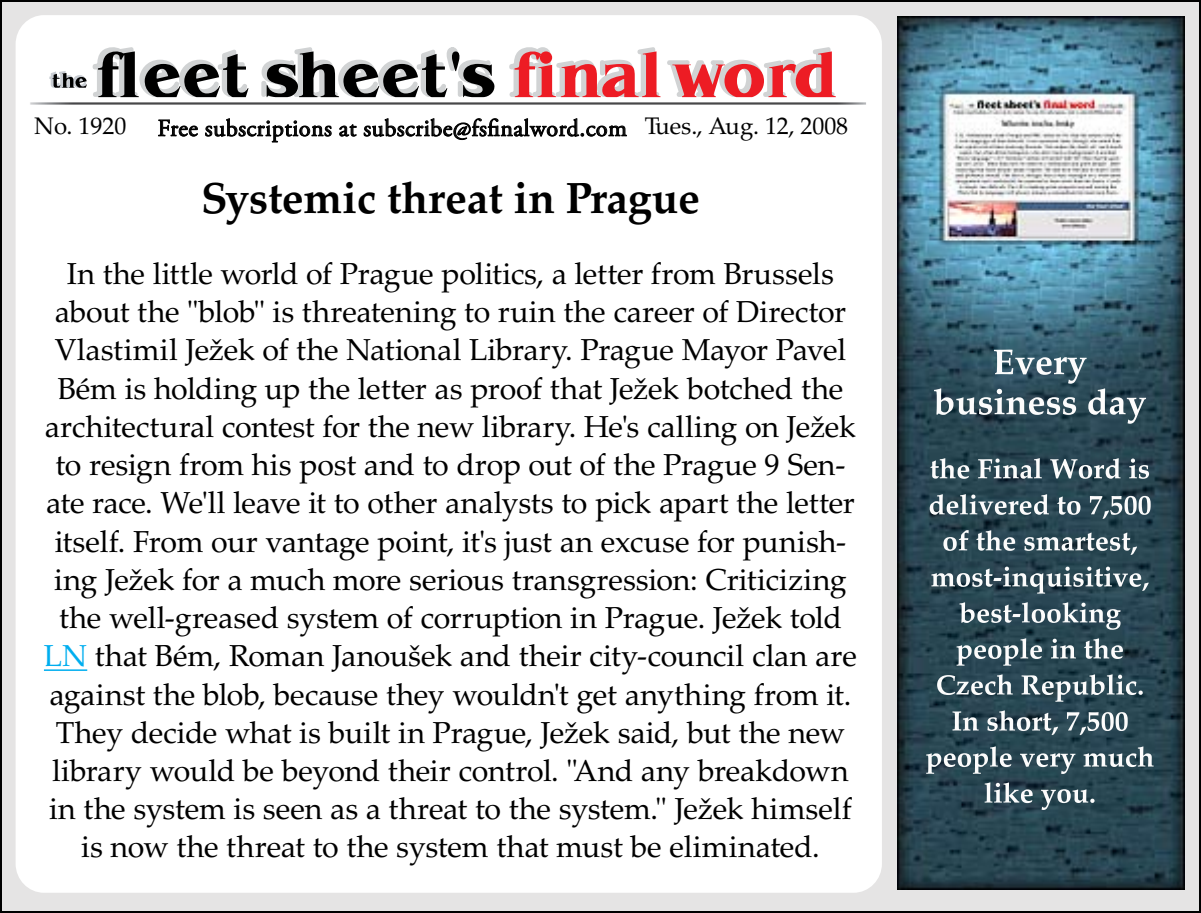
<style>
.page{position:relative;width:1201px;height:913px;background:#fff}
.page>*{position:absolute;margin:0;border:0;box-sizing:border-box;transform-origin:0 0}
.t1{font:700 43.6px "Palatino LTCE";color:#000}
.t2{font:30.4px/38.2px "Palatino LTCE";letter-spacing:-.01em;color:#000;text-align:center}
.t3{font:24px "Adobe Garamond Pro";letter-spacing:.02em;color:#000}
.t4{font:24px "Palatino LTCE";letter-spacing:-.005em;color:#000}
.s1{color:#00aeef}
</style>
<div class="page">
<div style="left:1px;top:1px;width:1198px;height:910px;background:#e5e4e4"></div>
<div style="left:16px;top:15px;width:865px;height:877px;background:#fff;border-radius:29px"></div>
<svg style="left:158px;top:119px;width:40px;height:17px"></svg>
<svg style="left:205px;top:118px;width:126px;height:24px"></svg>
<svg style="left:339px;top:124px;width:17px;height:13px"></svg>
<svg style="left:363px;top:118px;width:263px;height:22px"></svg>
<img style="left:30px;top:102px;width:836px;height:3px">
<svg style="left:49px;top:47px;width:446px;height:50px"></svg>
<svg style="left:509px;top:47px;width:326px;height:50px"></svg>
<hr style="left:44px;top:669px;width:43px;height:1px;background:#00aeef">
<img style="left:897px;top:17px;width:286px;height:872px">
<img style="left:993px;top:349px;width:73px;height:26px">
<p class="t4" style="left:34px;top:112px;width:94px">No. 1920</p>
<p class="t4" style="left:644px;top:112px;width:205px">Tues., Aug. 12, 2008</p>
<p class="t3" style="left:157px;top:114px;width:471px">Free subscriptions at subscribe@fsfinalword.com</p>
<h1 class="t1" style="left:201px;top:173px;width:500px">Systemic threat in Prague</h1>
<p class="t2" style="left:44px;top:255px;width:814px">In the little world of Prague politics, a letter from Brussels about the "blob" is threatening to ruin the career of Director Vlastimil Ježek of the National Library. Prague Mayor Pavel Bém is holding up the letter as proof that Ježek botched the architectural contest for the new library. He's calling on Ježek to resign from his post and to drop out of the Prague 9 Sen&shy;ate race. We'll leave it to other analysts to pick apart the letter itself. From our vantage point, it's just an excuse for punish&shy;ing Ježek for a much more serious transgression: Criticizing the well-greased system of corruption in Prague. Ježek told <span class="s1">LN</span> that Bém, Roman Janoušek and their city-council clan are against the blob, because they wouldn't get anything from it.<br>They decide what is built in Prague, Ježek said, but the new library would be beyond their control. "And any breakdown in the system is seen as a threat to the system." Ježek himself is now the threat to the system that must be eliminated.</p>
</div>
